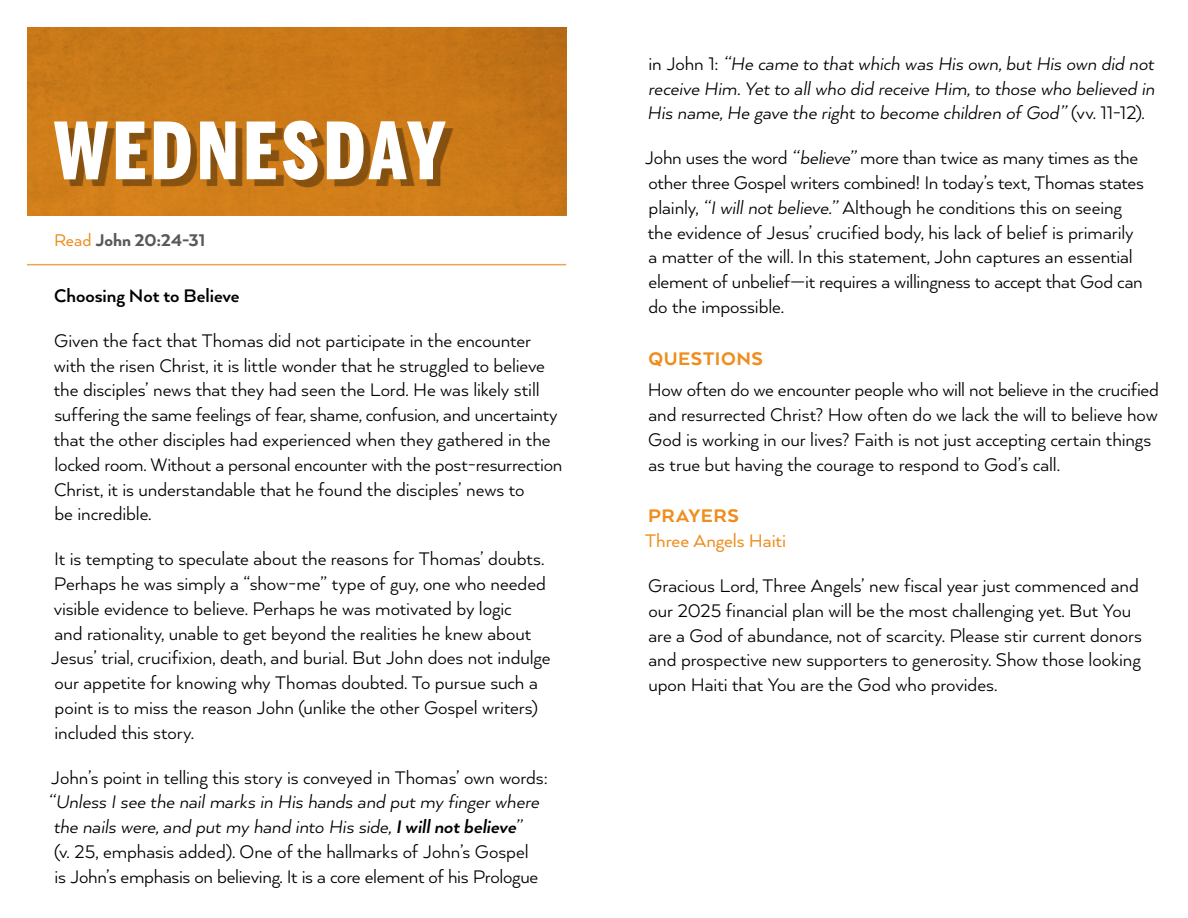
<style>
.page{position:relative;width:1188px;height:918px;background:#fff}
.page>*{position:absolute;margin:0;border:0;box-sizing:border-box;transform-origin:0 0}
.t1{font:900 78px "Benton Sans Comp";letter-spacing:.06em;color:#fff}
.t2{font:21px/24.8px "Arquitecta";letter-spacing:-.005em;color:#000}
.t3{font:italic 21px/24.8px "Arquitecta";letter-spacing:-.005em;color:#000;text-align:justify}
.t4{font:700 21px "Arquitecta";letter-spacing:-.005em;color:#000}
.t5{font:800 21px "Arquitecta";letter-spacing:.03em;color:#ee8e1f}
.t6{font:21px "Arquitecta";letter-spacing:-.005em;color:#ee8e1f}
.t7{font:800 19.5px "Arquitecta";letter-spacing:-.005em;color:#58595b}
.s1{font-weight:400;color:#ee8e1f}
.s2{font-style:italic}
.s3{font-weight:700;font-style:italic}
.s4{font-style:normal}
</style>
<div class="page">
<hr style="left:27px;top:264px;width:539px;height:1px;background:#f2a44c">
<img style="left:27px;top:27px;width:540px;height:189px">
<div style="left:61px;top:126px;width:392px;height:62px;background:#000;opacity:.35"></div>
<h1 class="t1" style="left:54px;top:105px;width:393px">WEDNESDAY</h1>
<p class="t7" style="left:54px;top:228px;width:153px"><span class="s1">Read</span> John 20:24-31</p>
<p class="t4" style="left:54px;top:283px;width:187px">Choosing Not to Believe</p>
<p class="t2" style="left:54px;top:328px;width:510px">Given the fact that Thomas did not participate in the encounter with the risen Christ, it is little wonder that he struggled to believe the disciples’ news that they had seen the Lord. He was likely still suffering the same feelings of fear, shame, confusion, and uncertainty that the other disciples had experienced when they gathered in the locked room. Without a personal encounter with the post-resurrection Christ, it is understandable that he found the disciples’ news to<br>be incredible.</p>
<p class="t2" style="left:51px;top:546px;width:501px">It is tempting to speculate about the reasons for Thomas’ doubts.<br>Perhaps he was simply a “show-me” type of guy, one who needed visible evidence to believe. Perhaps he was motivated by logic<br>and rationality, unable to get beyond the realities he knew about Jesus’ trial, crucifixion, death, and burial. But John does not indulge our appetite for knowing why Thomas doubted. To pursue such a point is to miss the reason John (unlike the other Gospel writers) included this story.</p>
<p class="t2" style="left:51px;top:764px;width:498px">John’s point in telling this story is conveyed in Thomas’ own words:</p>
<p class="t2" style="left:48px;top:789px;width:493px"><span class="s2">“Unless I see the nail marks in His hands and put my finger where the nails were, and put my hand into His side,</span> <span class="s3">I will not believe</span><span class="s2">”<br></span>(v. 25, emphasis added). One of the hallmarks of John’s Gospel<br>is John’s emphasis on believing. It is a core element of his Prologue</p>
<p class="t3" style="left:647px;top:50px;width:509px"><span class="s4">in John 1:</span> “He came to that which was His own, but His own did not receive Him. Yet to all who did receive Him, to those who believed in His name, He gave the right to become children of God” <span class="s4">(vv. 11-12).</span></p>
<p class="t2" style="left:645px;top:145px;width:501px">John uses the word <span class="s2">“believe”</span> more than twice as many times as the other three Gospel writers combined! In today’s text, Thomas states plainly, <span class="s2">“I will not believe.”</span> Although he conditions this on seeing the evidence of Jesus’ crucified body, his lack of belief is primarily a matter of the will. In this statement, John captures an essential element of unbelief—it requires a willingness to accept that God can do the impossible.</p>
<p class="t5" style="left:648px;top:345px;width:116px">QUESTIONS</p>
<p class="t2" style="left:648px;top:377px;width:513px">How often do we encounter people who will not believe in the crucified and resurrected Christ? How often do we lack the will to believe how God is working in our lives? Faith is not just accepting certain things as true but having the courage to respond to God’s call.</p>
<p class="t5" style="left:648px;top:503px;width:92px">PRAYERS</p>
<p class="t6" style="left:645px;top:528px;width:142px">Three Angels Haiti</p>
<p class="t2" style="left:648px;top:573px;width:495px">Gracious Lord, Three Angels’ new fiscal year just commenced and our 2025 financial plan will be the most challenging yet. But You are a God of abundance, not of scarcity. Please stir current donors and prospective new supporters to generosity. Show those looking upon Haiti that You are the God who provides.</p>
</div>
